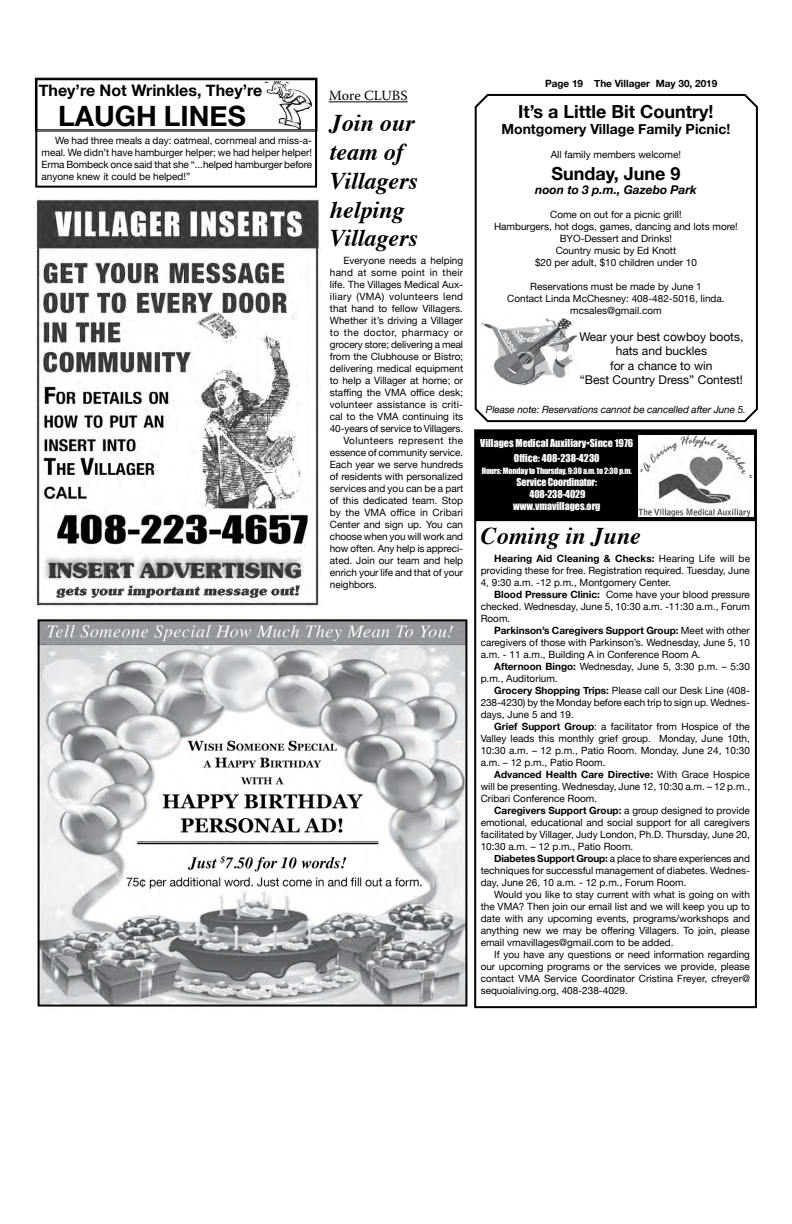
<style>
.page{position:relative;width:792px;height:1224px;background:#fff}
.page>*{position:absolute;margin:0;border:0;box-sizing:border-box;transform-origin:0 0}
.t1{font:700 28px "Helvetica Neue";color:#000}
.t2{font:italic 700 24px/28.8px "Times";color:#000}
.t3{font:700 18px "Helvetica Neue";color:#000}
.t4{font:700 16px "Helvetica Neue";color:#000}
.t5{font:700 14px "Helvetica Neue";color:#000}
.t6{font:14px "Warnock Pro";color:#000}
.t7{font:12px/14.4px "Helvetica Neue";color:#000;text-align:center}
.t8{font:italic 700 12px "Helvetica Neue";color:#000}
.t9{font:10px/12px "Helvetica Neue";color:#000;text-align:justify}
.t10{font:10px/15px "Impact";color:#fff;text-align:center}
.t11{font:italic 10px "Helvetica Neue";letter-spacing:-.01em;color:#000}
.t12{font:10px/12px "Impact";letter-spacing:-.02em;color:#fff;text-align:center}
.t13{font:10px "Helvetica Neue";letter-spacing:.035em;color:#000}
.t14{font:700 10px "Helvetica Neue";color:#000}
.t15{font:10px "Helvetica Neue";letter-spacing:.03em;color:#000}
.t16{font:10px "Helvetica Neue";letter-spacing:.025em;color:#000}
.t17{font:8px "Impact";letter-spacing:-.02em;color:#fff}
.s1{font-weight:700}
</style>
<div class="page">
<div style="left:35px;top:78px;width:282px;height:110px;border:2px solid #000"></div>
<svg style="left:474px;top:94px;width:284px;height:329px"></svg>
<div style="left:474px;top:429px;width:283px;height:579px;border:2px solid #000"></div>
<div style="left:476px;top:431px;width:280px;height:90px;background:#000"></div>
<img style="left:638px;top:435px;width:115px;height:82px">
<svg style="left:35px;top:78px;width:282px;height:53px"></svg>
<div style="left:36px;top:79px;width:280px;height:51px;border:1px solid #000"></div>
<img style="left:482px;top:318px;width:95px;height:67px">
<img style="left:37px;top:619px;width:431px;height:388px">
<img style="left:36px;top:199px;width:285px;height:408px">
<hr style="left:329px;top:101px;width:79px;height:1px;background:#000">
<p class="t14" style="left:545px;top:75px;width:174px">Page 19 The Villager May 30, 2019</p>
<h3 class="t4" style="left:39px;top:78px;width:225px">They’re Not Wrinkles, They’re</h3>
<h1 class="t1" style="left:58px;top:94px;width:189px">LAUGH LINES</h1>
<h3 class="t3" style="left:518px;top:97px;width:197px">It’s a Little Bit Country!</h3>
<h3 class="t5" style="left:501px;top:118px;width:231px">Montgomery Village Family Picnic!</h3>
<p class="t9" style="left:551px;top:149px;width:132px">All family members welcome!</p>
<h3 class="t3" style="left:551px;top:159px;width:131px">Sunday, June 9</h3>
<p class="t8" style="left:535px;top:181px;width:163px">noon to 3 p.m., Gazebo Park</p>
<p class="t9" style="left:494px;top:209px;width:245px;text-align:center">Come on out for a picnic grill!<br>Hamburgers, hot dogs, games, dancing and lots more!<br>BYO-Dessert and Drinks!<br>Country music by Ed Knott<br>$20 per adult, $10 children under 10</p>
<p class="t9" style="left:507px;top:281px;width:219px;text-align:center">Reservations must be made by June 1<br>Contact Linda McChesney: 408-482-5016, linda. mcsales@gmail.com</p>
<p class="t7" style="left:579px;top:330px;width:165px">Wear your best cowboy boots, hats and buckles<br>for a chance to win<br>“Best Country Dress” Contest!</p>
<p class="t11" style="left:486px;top:402px;width:261px">Please note: Reservations cannot be cancelled after June 5.</p>
<h3 class="t6" style="left:329px;top:87px;width:80px">More CLUBS</h3>
<h2 class="t2" style="left:330px;top:107px;width:90px">Join our team of<br>Villagers helping<br>Villagers</h2>
<p class="t9" style="left:343px;top:255px;width:121px">Everyone needs a helping</p>
<p class="t16" style="left:330px;top:266px;width:135px">hand at some point in their</p>
<p class="t9" style="left:330px;top:279px;width:135px">life. The Villages Medical Aux-</p>
<p class="t15" style="left:330px;top:290px;width:135px">iliary (VMA) volunteers lend</p>
<p class="t9" style="left:330px;top:303px;width:135px">that hand to fellow Villagers.</p>
<p class="t9" style="left:330px;top:315px;width:135px">Whether it’s driving a Villager</p>
<p class="t13" style="left:330px;top:326px;width:135px">to the doctor, pharmacy or</p>
<p class="t9" style="left:330px;top:339px;width:135px">grocery store; delivering a meal</p>
<p class="t9" style="left:330px;top:351px;width:135px">from the Clubhouse or Bistro;</p>
<p class="t9" style="left:330px;top:363px;width:135px">delivering medical equipment</p>
<p class="t9" style="left:330px;top:375px;width:135px">to help a Villager at home; or</p>
<p class="t9" style="left:330px;top:387px;width:135px">staffing the VMA office desk;</p>
<p class="t9" style="left:330px;top:399px;width:135px">volunteer assistance is criti-</p>
<p class="t9" style="left:330px;top:411px;width:135px">cal to the VMA continuing its</p>
<p class="t9" style="left:330px;top:423px;width:135px">40-years of service to Villagers.</p>
<p class="t13" style="left:343px;top:434px;width:121px">Volunteers represent the</p>
<p class="t9" style="left:330px;top:447px;width:135px">essence of community service.</p>
<p class="t9" style="left:330px;top:459px;width:135px">Each year we serve hundreds</p>
<p class="t9" style="left:330px;top:471px;width:135px">of residents with personalized</p>
<p class="t9" style="left:330px;top:483px;width:135px">services and you can be a part</p>
<p class="t9" style="left:330px;top:495px;width:135px">of this dedicated team. Stop</p>
<p class="t9" style="left:330px;top:507px;width:135px">by the VMA office in Cribari</p>
<p class="t9" style="left:330px;top:519px;width:135px">Center and sign up. You can</p>
<p class="t9" style="left:330px;top:531px;width:135px">choose when you will work and</p>
<p class="t9" style="left:330px;top:543px;width:135px">how often. Any help is appreci-</p>
<p class="t9" style="left:330px;top:555px;width:135px">ated. Join our team and help</p>
<p class="t9" style="left:330px;top:567px;width:135px">enrich your life and that of your</p>
<p class="t9" style="left:330px;top:579px;width:49px">neighbors.</p>
<p class="t9" style="left:41px;top:135px;width:272px;text-indent:14px">We had three meals a day: oatmeal, cornmeal and miss-a&shy;meal. We didn’t have hamburger helper; we had helper helper!<br>Erma Bombeck once said that she “...helped hamburger before anyone knew it could be helped!”</p>
<p class="t10" style="left:480px;top:436px;width:155px">Villages Medical Auxiliary•Since 1976<br>Office: 408-238-4230</p>
<p class="t17" style="left:482px;top:465px;width:152px">Hours: Monday to Thursday, 9:30 a.m. to 2:30 p.m.</p>
<p class="t12" style="left:513px;top:476px;width:89px">Service Coordinator:<br>408-238-4029 www.vmavillages.org</p>
<h2 class="t2" style="left:481px;top:519px;width:162px">Coming in June</h2>
<p class="t9" style="left:481px;top:553px;width:271px;text-indent:14px"><span class="s1">Hearing Aid Cleaning &amp; Checks:</span> Hearing Life will be providing these for free. Registration required. Tuesday, June 4, 9:30 a.m. -12 p.m., Montgomery Center.</p>
<p class="t9" style="left:481px;top:589px;width:271px;text-indent:14px"><span class="s1">Blood Pressure Clinic:</span> Come have your blood pressure checked. Wednesday, June 5, 10:30 a.m. -11:30 a.m., Forum Room.</p>
<p class="t9" style="left:481px;top:625px;width:271px;text-indent:14px"><span class="s1">Parkinson’s Caregivers Support Group:</span> Meet with other caregivers of those with Parkinson’s. Wednesday, June 5, 10 a.m. - 11 a.m., Building A in Conference Room A.</p>
<p class="t9" style="left:481px;top:661px;width:271px;text-indent:14px"><span class="s1">Afternoon Bingo:</span> Wednesday, June 5, 3:30 p.m. – 5:30 p.m., Auditorium.</p>
<p class="t9" style="left:481px;top:685px;width:271px;text-indent:14px"><span class="s1">Grocery Shopping Trips:</span> Please call our Desk Line (408- 238-4230) by the Monday before each trip to sign up. Wednes&shy;days, June 5 and 19.</p>
<p class="t9" style="left:481px;top:721px;width:271px;text-indent:14px"><span class="s1">Grief Support Group</span>: a facilitator from Hospice of the Valley leads this monthly grief group. Monday, June 10th, 10:30 a.m. – 12 p.m., Patio Room. Monday, June 24, 10:30 a.m. – 12 p.m., Patio Room.</p>
<p class="t9" style="left:481px;top:769px;width:271px;text-indent:14px"><span class="s1">Advanced Health Care Directive:</span> With Grace Hospice will be presenting. Wednesday, June 12, 10:30 a.m. – 12 p.m., Cribari Conference Room.</p>
<p class="t9" style="left:481px;top:805px;width:271px;text-indent:14px"><span class="s1">Caregivers Support Group:</span> a group designed to provide emotional, educational and social support for all caregivers facilitated by Villager, Judy London, Ph.D. Thursday, June 20, 10:30 a.m. – 12 p.m., Patio Room.</p>
<p class="t9" style="left:481px;top:853px;width:271px;text-indent:14px"><span class="s1">Diabetes Support Group:</span> a place to share experiences and techniques for successful management of diabetes. Wednes&shy;day, June 26, 10 a.m. - 12 p.m., Forum Room.</p>
<p class="t9" style="left:481px;top:889px;width:271px;text-indent:14px">Would you like to stay current with what is going on with the VMA? Then join our email list and we will keep you up to date with any upcoming events, programs/workshops and anything new we may be offering Villagers. To join, please email vmavillages@gmail.com to be added.</p>
<p class="t9" style="left:481px;top:949px;width:271px;text-indent:14px">If you have any questions or need information regarding our upcoming programs or the services we provide, please contact VMA Service Coordinator Cristina Freyer, cfreyer@ sequoialiving.org, 408-238-4029.</p>
</div>
